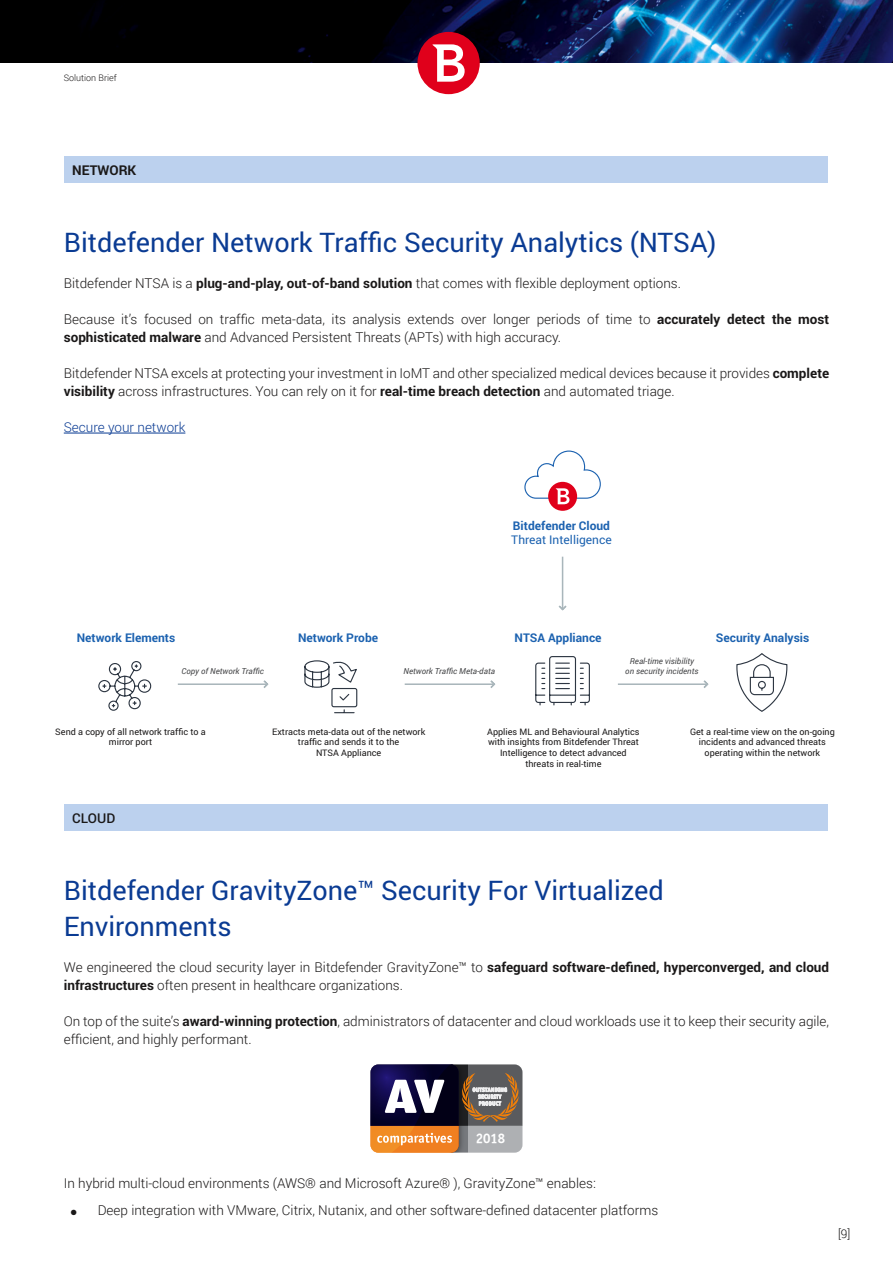
<style>
.page{position:relative;width:893px;height:1263px;background:#fff}
.page>*{position:absolute;margin:0;border:0;box-sizing:border-box;transform-origin:0 0}
.Heading-M1{font:27px/36px "Roboto";color:#0a3b93}
.t1{font:700 14.1px "Officina Sans";color:#fff}
.Copy{font:300 13.5px/18px "Roboto";color:#1a1818}
.Copy-2{font:300 13.5px "Roboto";color:#0a3b93}
.Row-Blue{font:700 13.5px "Roboto";color:#1a1818}
.Row-Blue-2{font:500 13.5px "Roboto";color:#1a1818}
.t2{font:700 12px "Roboto";color:#1c62b0}
.t3{font:12px "Roboto";color:#1c62b0}
.t4{font:300 12px "Roboto";color:#1a1818}
.t5{font:9px/10.8px "Roboto";color:#1a1818;text-align:center}
.t6{font:300 9px "Roboto";color:#1a1818}
.t7{font:italic 8.25px "Roboto";color:#464749}
.s1{font-weight:700}
</style>
<div class="page">
<img style="left:0;top:0;width:893px;height:62px">
<div style="left:417px;top:32px;width:63px;height:62px;background:#e0001b;border-radius:50%"></div>
<svg style="left:433px;top:44px;width:32px;height:38px"></svg>
<div style="left:65px;top:156px;width:763px;height:27px;background:#bcd1ee"></div>
<hr style="left:64px;top:433px;width:121px;height:1px;background:#0a3b93">
<div style="left:65px;top:804px;width:763px;height:27px;background:#bcd1ee"></div>
<svg style="left:548px;top:482px;width:29px;height:29px"></svg>
<svg style="left:524px;top:450px;width:77px;height:54px"></svg>
<hr style="left:562px;top:557px;width:1px;height:53px;background:#a9b6bb">
<svg style="left:558px;top:605px;width:9px;height:6px"></svg>
<svg style="left:535px;top:656px;width:55px;height:50px"></svg>
<svg style="left:98px;top:661px;width:54px;height:50px"></svg>
<svg style="left:304px;top:660px;width:54px;height:54px"></svg>
<svg style="left:736px;top:653px;width:52px;height:59px"></svg>
<hr style="left:178px;top:683px;width:90px;height:2px;background:#a9b6bb">
<svg style="left:263px;top:680px;width:6px;height:8px"></svg>
<hr style="left:405px;top:683px;width:90px;height:2px;background:#a9b6bb">
<svg style="left:489px;top:680px;width:7px;height:8px"></svg>
<hr style="left:618px;top:683px;width:90px;height:2px;background:#a9b6bb">
<svg style="left:703px;top:680px;width:6px;height:8px"></svg>
<svg style="left:370px;top:1064px;width:152px;height:89px;background:#7c6662"></svg>
<p class="t6" style="left:64px;top:71px;width:55px">Solution Brief</p>
<p class="Row-Blue" style="left:72px;top:160px;width:66px">NETWORK</p>
<p class="Heading-M1" style="left:64px;top:223px;width:654px">Bitdefender Network Traffic Security Analytics (NTSA)</p>
<p class="Copy" style="left:64px;top:274px;width:619px">Bitdefender NTSA is a <span class="s1">plug-and-play, out-of-band solution</span> that comes with flexible deployment options.</p>
<p class="Copy" style="left:64px;top:310px;width:767px">Because it’s focused on traffic meta-data, its analysis extends over longer periods of time to <span class="s1">accurately detect the most sophisticated malware</span> and Advanced Persistent Threats (APTs) with high accuracy.</p>
<p class="Copy" style="left:64px;top:364px;width:767px">Bitdefender NTSA excels at protecting your investment in IoMT and other specialized medical devices because it provides <span class="s1">complete visibility</span> across infrastructures. You can rely on it for <span class="s1">real-time breach detection</span> and automated triage.</p>
<p class="Copy-2" style="left:64px;top:418px;width:123px">Secure your network</p>
<p class="t2" style="left:513px;top:517px;width:99px">Bitdefender Cloud</p>
<p class="t3" style="left:511px;top:531px;width:102px">Threat Intelligence</p>
<p class="t2" style="left:77px;top:629px;width:100px">Network Elements</p>
<p class="t2" style="left:298px;top:629px;width:82px">Network Probe</p>
<p class="t2" style="left:515px;top:629px;width:88px">NTSA Appliance</p>
<p class="t2" style="left:716px;top:629px;width:95px">Security Analysis</p>
<p class="t7" style="left:630px;top:656px;width:66px">Real-time visibility</p>
<p class="t7" style="left:182px;top:666px;width:84px">Copy of Network Traffic</p>
<p class="t7" style="left:404px;top:666px;width:93px">Network Traffic Meta-data</p>
<p class="t7" style="left:625px;top:666px;width:75px">on security incidents</p>
<p class="t5" style="left:55px;top:725px;width:152px">Send a copy of all network traffic to a mirror port</p>
<p class="t5" style="left:690px;top:725px;width:146px">Get a real-time view on the on-going incidents and advanced threats operating within the network</p>
<p class="t5" style="left:487px;top:725px;width:154px">Applies ML and Behavioural Analytics with insights from Bitdefender Threat<br>Intelligence to detect advanced threats in real-time</p>
<p class="t5" style="left:272px;top:725px;width:155px">Extracts meta-data out of the network traffic and sends it to the<br>NTSA Appliance</p>
<p class="Row-Blue-2" style="left:72px;top:808px;width:44px">CLOUD</p>
<p class="Heading-M1" style="left:64px;top:871px;width:602px">Bitdefender GravityZone™ Security For Virtualized<br>Environments</p>
<p class="Copy" style="left:64px;top:958px;width:767px">We engineered the cloud security layer in Bitdefender GravityZone™ to <span class="s1">safeguard software-defined, hyperconverged, and cloud infrastructures</span> often present in healthcare organizations.</p>
<p class="Copy" style="left:64px;top:1012px;width:767px">On top of the suite’s <span class="s1">award-winning protection</span>, administrators of datacenter and cloud workloads use it to keep their security agile, efficient, and highly performant.</p>
<p class="t1" style="left:476px;top:1129px;width:31px">2018</p>
<p class="Copy" style="left:64px;top:1174px;width:534px">In hybrid multi-cloud environments (AWS® and Microsoft Azure® ), GravityZone™ enables:</p>
<p class="Copy" style="left:71px;top:1200px;width:589px">● Deep integration with VMware, Citrix, Nutanix, and other software-defined datacenter platforms</p>
<p class="t4" style="left:838px;top:1225px;width:14px">[9]</p>
</div>
